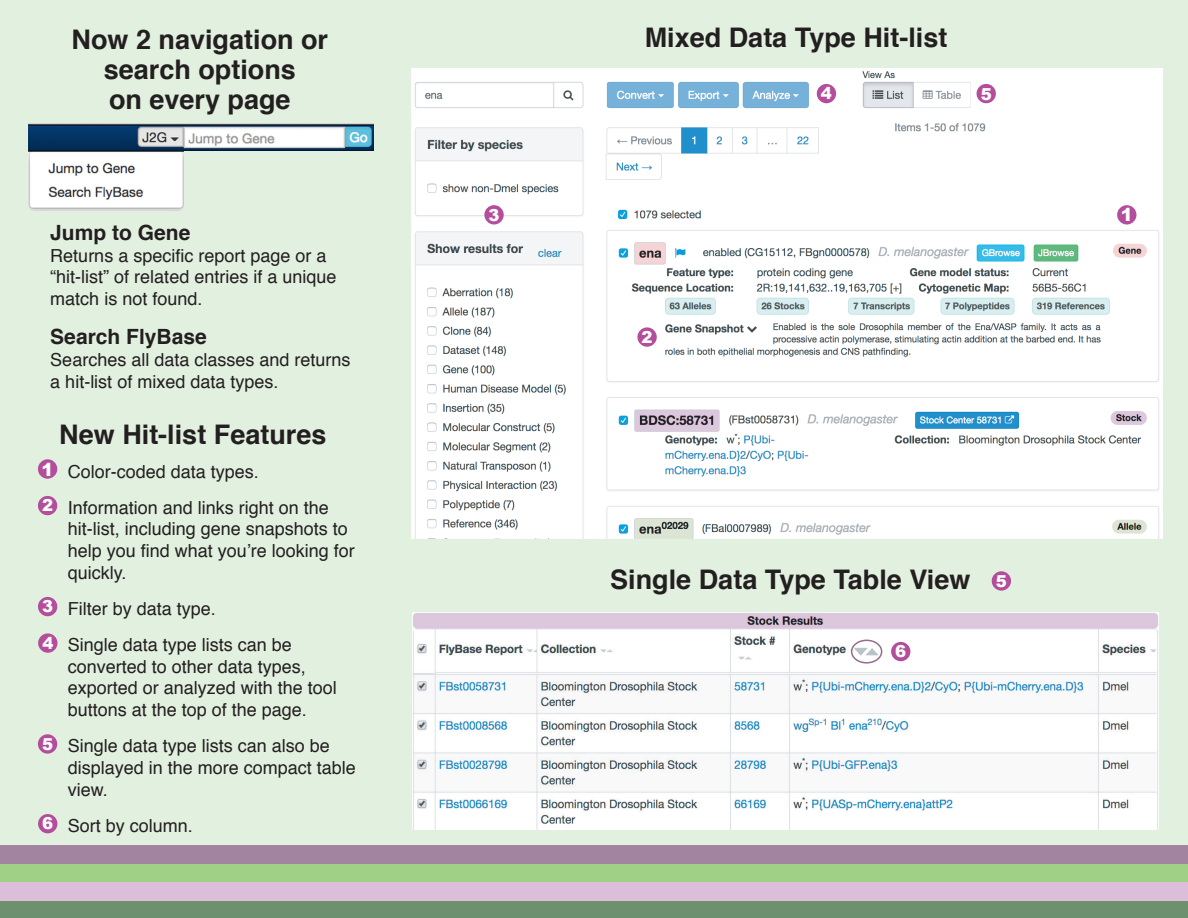
<style>
.page{position:relative;width:1188px;height:918px;background:#e2f0e0}
.page>*{position:absolute;margin:0;border:0;box-sizing:border-box;transform-origin:0 0}
.t1{font:700 27px/30px "Helvetica";color:#231f20;text-align:center}
.t2{font:700 21px "Helvetica";color:#231f20}
.t3{font:18px/21.6px "Helvetica";color:#231f20}
.t4{font:900 18px "Arial";color:#fff}
.t5{font:900 16.5px "Arial";color:#fff}
.s1{color:#7ec241}
</style>
<div class="page">
<div style="left:0;top:900px;width:1188px;height:18px;background:#6d916f"></div>
<div style="left:0;top:882px;width:1188px;height:18px;background:#ddbeda"></div>
<div style="left:0;top:864px;width:1188px;height:18px;background:#a0d085"></div>
<div style="left:0;top:845px;width:1188px;height:19px;background:#a284a0"></div>
<img style="left:28px;top:123px;width:346px;height:88px">
<div style="left:184px;top:152px;width:191px;height:60px;background:#e2f0e0"></div>
<img style="left:412px;top:69px;width:751px;height:469px">
<img style="left:412px;top:612px;width:747px;height:218px">
<div style="left:38px;top:459px;width:19px;height:20px;background:#b54d9d;border-radius:50%"></div>
<div style="left:38px;top:496px;width:19px;height:19px;background:#b54d9d;border-radius:50%"></div>
<div style="left:38px;top:597px;width:19px;height:19px;background:#b54d9d;border-radius:50%"></div>
<div style="left:38px;top:633px;width:20px;height:20px;background:#b54d9d;border-radius:50%"></div>
<div style="left:38px;top:734px;width:19px;height:20px;background:#b54d9d;border-radius:50%"></div>
<div style="left:38px;top:814px;width:19px;height:19px;background:#b54d9d;border-radius:50%"></div>
<svg style="left:852px;top:640px;width:30px;height:23px"></svg>
<div style="left:851px;top:640px;width:31px;height:24px;border:2px solid #916e8e;border-radius:50%"></div>
<svg style="left:853px;top:646px;width:26px;height:11px"></svg>
<div style="left:1117px;top:205px;width:19px;height:20px;background:#b54d9d;border-radius:50%"></div>
<div style="left:637px;top:327px;width:20px;height:20px;background:#b54d9d;border-radius:50%"></div>
<div style="left:484px;top:205px;width:20px;height:20px;background:#b54d9d;border-radius:50%"></div>
<div style="left:817px;top:84px;width:19px;height:19px;background:#b54d9d;border-radius:50%"></div>
<div style="left:977px;top:84px;width:19px;height:19px;background:#b54d9d;border-radius:50%"></div>
<div style="left:891px;top:642px;width:19px;height:19px;background:#b54d9d;border-radius:50%"></div>
<div style="left:992px;top:571px;width:19px;height:20px;background:#b54d9d;border-radius:50%"></div>
<h1 class="t1" style="left:72px;top:24px;width:258px">Now 2 navigation or search options<br>on every page</h1>
<p class="t2" style="left:50px;top:216px;width:142px">Jump to Gene</p>
<p class="t3" style="left:50px;top:245px;width:288px">Returns a specific report page or a “hit-list” of related entries if a unique match is not found.</p>
<p class="t2" style="left:50px;top:320px;width:158px">Search FlyBase</p>
<p class="t3" style="left:50px;top:349px;width:302px">Searches all data classes and returns a hit-list of mixed data types.</p>
<h1 class="t1" style="left:59px;top:420px;width:269px">New Hit-list Features</h1>
<p class="t3" style="left:38px;top:454px;width:293px;line-height:36.3px"><span class="s1">❶</span> Color-coded data types.<br><span class="s1">❷</span> Information and links right on the</p>
<p class="t3" style="left:68px;top:519px;width:289px">hit-list, including gene snapshots to help you find what you’re looking for quickly.</p>
<p class="t3" style="left:38px;top:591px;width:256px;line-height:36.3px"><span class="s1">❸</span> Filter by data type.<br><span class="s1">❹</span> Single data type lists can be</p>
<p class="t3" style="left:68px;top:656px;width:271px">converted to other data types, exported or analyzed with the tool buttons at the top of the page.</p>
<p class="t3" style="left:68px;top:736px;width:290px;text-indent:-30px"><span class="s1">❺</span> Single data type lists can also be displayed in the more compact table view.</p>
<p class="t3" style="left:38px;top:815px;width:157px"><span class="s1">❻</span> Sort by column.</p>
<p class="t4" style="left:42px;top:456px;width:14px">1</p>
<p class="t5" style="left:42px;top:493px;width:13px">2</p>
<p class="t5" style="left:42px;top:595px;width:13px">3</p>
<p class="t5" style="left:42px;top:631px;width:13px">4</p>
<p class="t5" style="left:42px;top:732px;width:13px">5</p>
<p class="t5" style="left:42px;top:811px;width:13px">6</p>
<p class="t5" style="left:489px;top:203px;width:13px">3</p>
<h1 class="t1" style="left:645px;top:23px;width:304px">Mixed Data Type Hit-list</h1>
<p class="t5" style="left:642px;top:325px;width:13px">2</p>
<p class="t5" style="left:821px;top:82px;width:13px">4</p>
<p class="t5" style="left:981px;top:82px;width:13px">5</p>
<h1 class="t1" style="left:610px;top:564px;width:362px">Single Data Type Table View</h1>
<p class="t5" style="left:895px;top:639px;width:13px">6</p>
<p class="t5" style="left:996px;top:569px;width:13px">5</p>
<p class="t4" style="left:1121px;top:202px;width:14px">1</p>
</div>
